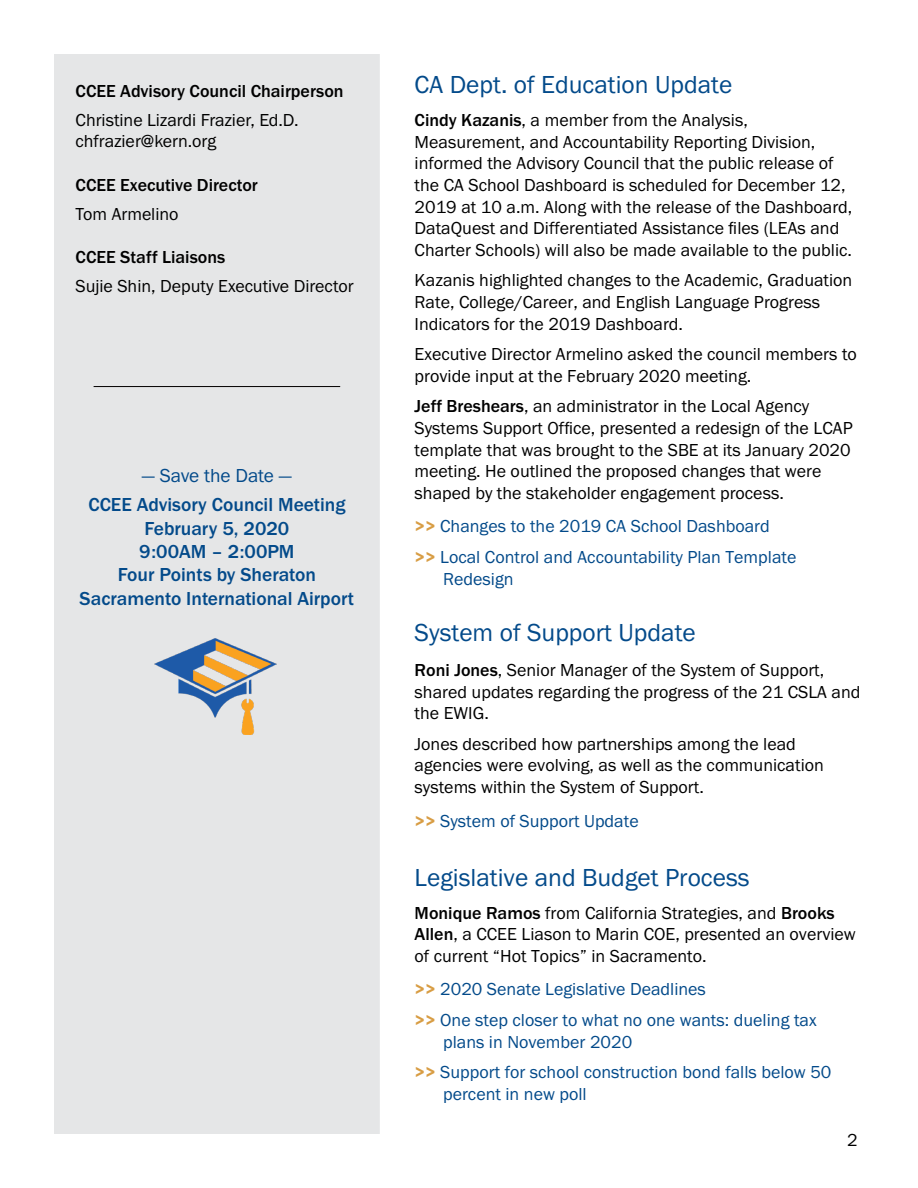
<style>
.page{position:relative;width:918px;height:1188px;background:#fff}
.page>*{position:absolute;margin:0;border:0;box-sizing:border-box;transform-origin:0 0}
.t1{font:25.5px "Franklin Gothic URW Boo";color:#034a8a}
.t2{font:500 19.5px/23.4px "Franklin Gothic URW";color:#034a8a;text-align:center}
.t3{font:19.5px "Franklin Gothic URW Boo";letter-spacing:-.01em;color:#034a8a}
.t4{font:18px/21.6px "Franklin Gothic URW Boo";color:#000}
.t5{font:18px/30.6px "Franklin Gothic URW Boo";color:#034a8a}
.t6{font:500 18px "Franklin Gothic URW";color:#000}
.s1{font-family:"Franklin Gothic URW";font-weight:500}
.s2{font-family:"Franklin Gothic URW Dem";color:#d89d44}
</style>
<div class="page">
<div style="left:54px;top:54px;width:326px;height:1080px;background:#e5e6e7"></div>
<hr style="left:94px;top:386px;width:246px;height:1px;background:#020000">
<img style="left:155px;top:639px;width:121px;height:95px">
<p class="t6" style="left:76px;top:80px;width:270px">CCEE Advisory Council Chairperson</p>
<p class="t4" style="left:76px;top:109px;width:225px">Christine Lizardi Frazier, Ed.D. chfrazier@kern.org</p>
<p class="t6" style="left:76px;top:173px;width:184px">CCEE Executive Director</p>
<p class="t4" style="left:76px;top:203px;width:104px">Tom Armelino</p>
<p class="t6" style="left:76px;top:246px;width:151px">CCEE Staff Liaisons</p>
<p class="t4" style="left:76px;top:275px;width:280px">Sujie Shin, Deputy Executive Director</p>
<p class="t3" style="left:142px;top:463px;width:152px">— Save the Date —</p>
<p class="t2" style="left:80px;top:493px;width:276px">CCEE Advisory Council Meeting<br>February 5, 2020<br>9:00AM – 2:00PM<br>Four Points by Sheraton<br>Sacramento International Airport</p>
<h1 class="t1" style="left:415px;top:69px;width:319px">CA Dept. of Education Update</h1>
<p class="t4" style="left:415px;top:109px;width:439px"><span class="s1">Cindy Kazanis</span>, a member from the Analysis, Measurement, and Accountability Reporting Division, informed the Advisory Council that the public release of the CA School Dashboard is scheduled for December 12, 2019 at 10 a.m. Along with the release of the Dashboard, DataQuest and Differentiated Assistance files (LEAs and Charter Schools) will also be made available to the public.</p>
<p class="t4" style="left:415px;top:269px;width:439px">Kazanis highlighted changes to the Academic, Graduation<br>Rate, College/Career, and English Language Progress<br>Indicators for the 2019 Dashboard.</p>
<p class="t4" style="left:415px;top:343px;width:444px">Executive Director Armelino asked the council members to provide input at the February 2020 meeting.</p>
<p class="t4" style="left:415px;top:395px;width:440px"><span class="s1">Jeff Breshears</span>, an administrator in the Local Agency Systems Support Office, presented a redesign of the LCAP template that was brought to the SBE at its January 2020 meeting. He outlined the proposed changes that were shaped by the stakeholder engagement process.</p>
<p class="t5" style="left:415px;top:511px;width:383px"><span class="s2">&gt;&gt;</span> Changes to the 2019 CA School Dashboard<br><span class="s2">&gt;&gt;</span> Local Control and Accountability Plan Template</p>
<p class="t5" style="left:443px;top:563px;width:72px">Redesign</p>
<h1 class="t1" style="left:415px;top:617px;width:283px">System of Support Update</h1>
<p class="t4" style="left:415px;top:659px;width:448px"><span class="s1">Roni Jones</span>, Senior Manager of the System of Support, shared updates regarding the progress of the 21 CSLA and the EWIG.</p>
<p class="t4" style="left:415px;top:733px;width:411px">Jones described how partnerships among the lead agencies were evolving, as well as the communication systems within the System of Support.</p>
<p class="t5" style="left:415px;top:805px;width:226px"><span class="s2">&gt;&gt;</span> System of Support Update</p>
<h1 class="t1" style="left:415px;top:861px;width:337px">Legislative and Budget Process</h1>
<p class="t4" style="left:415px;top:902px;width:443px"><span class="s1">Monique Ramos</span> from California Strategies, and <span class="s1">Brooks<br>Allen</span>, a CCEE Liason to Marin COE, presented an overview of current “Hot Topics” in Sacramento.</p>
<p class="t5" style="left:415px;top:974px;width:404px"><span class="s2">&gt;&gt;</span> 2020 Senate Legislative Deadlines<br><span class="s2">&gt;&gt;</span> One step closer to what no one wants: dueling tax</p>
<p class="t5" style="left:415px;top:1026px;width:418px;text-indent:28px">plans in November 2020<br><span class="s2">&gt;&gt;</span> Support for school construction bond falls below 50</p>
<p class="t5" style="left:443px;top:1078px;width:145px">percent in new poll</p>
<p class="t4" style="left:847px;top:1128px;width:12px">2</p>
</div>
